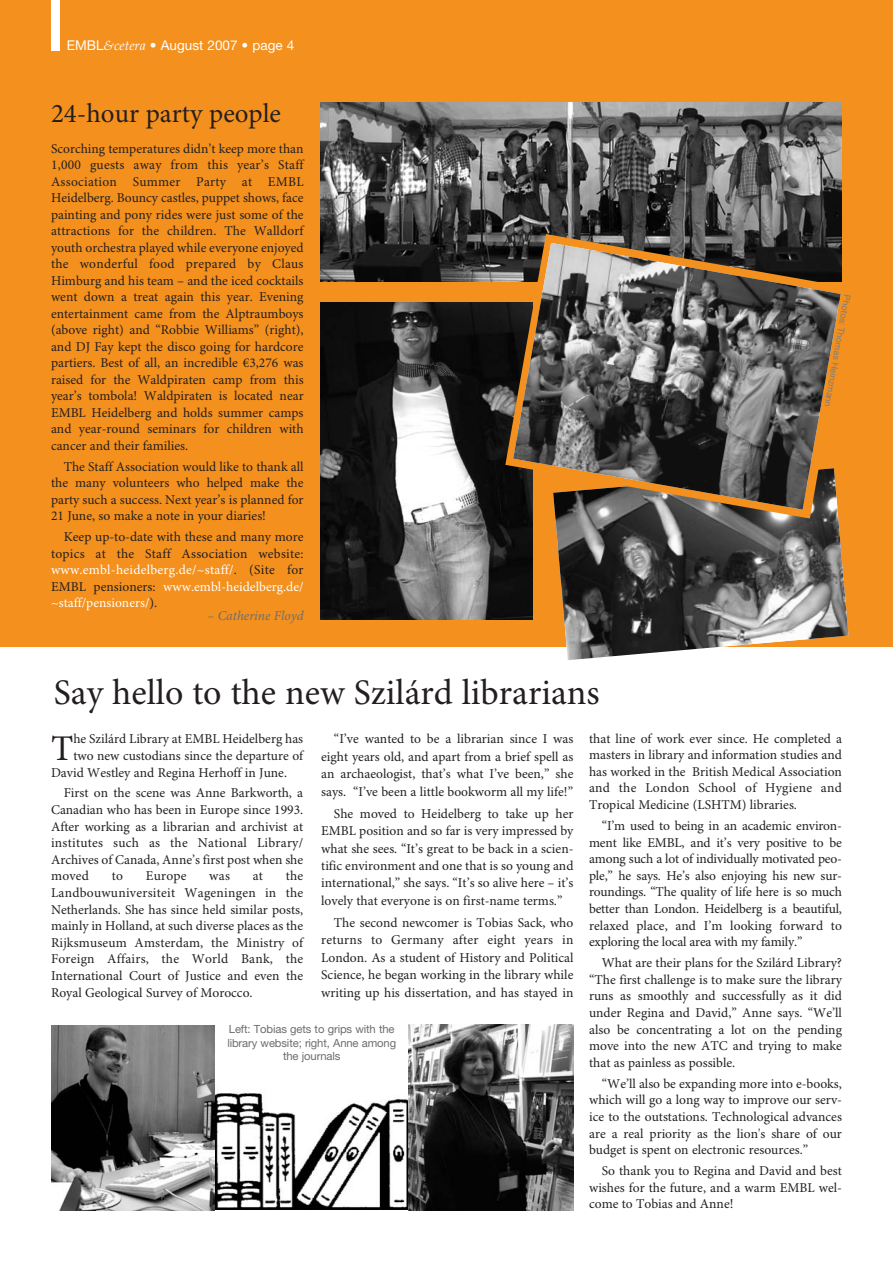
<style>
.page{position:relative;width:893px;height:1263px;background:#fff}
.page>*{position:absolute;margin:0;border:0;box-sizing:border-box;transform-origin:0 0}
.t1{font:36.15px "Minion Pro";color:#231f20}
.t2{font:36px "Minion Pro";color:#231f20}
.t3{font:27px "Minion Pro";color:#231f20}
.t4{font:13.5px/16.6px "Minion Pro";color:#231f20;text-align:justify}
.t5{font:13.5px "Helvetica Neue LT Pro";color:#fff}
.t6{font:italic 13.5px "Minion Pro";color:#6c6d70}
.t7{font:11.25px/13.5px "Helvetica Neue LT Pro";letter-spacing:-.01em;color:#6c6d70;text-align:center}
.t8{font:9px "Helvetica Neue LT Pro";color:#7b7d80}
.s1{font-family:"Palatino";font-style:italic}
.s2{color:#fff}
</style>
<div class="page">
<img style="left:215px;top:1093px;width:193px;height:117px">
<div style="left:0;top:0;width:893px;height:646px;background:#f4901d"></div>
<div style="left:51px;top:0;width:9px;height:51px;background:#fff"></div>
<img style="left:320px;top:102px;width:522px;height:180px">
<img style="left:321px;top:302px;width:211px;height:318px">
<img style="left:553px;top:518px;width:295px;height:142px">
<img style="left:51px;top:1025px;width:164px;height:185px">
<img style="left:408px;top:1025px;width:165px;height:185px">
<svg style="left:505px;top:234px;width:337px;height:284px;background:#645544"></svg>
<img style="left:513px;top:243px;width:328px;height:267px">
<p class="t5" style="left:67px;top:40px;width:229px">EMBL<span class="s1">&amp;cetera</span> • August 2007 • page 4</p>
<h3 class="t3" style="left:51px;top:103px;width:231px">24-hour party people</h3>
<p class="t4" style="left:51px;top:142px;width:254px">Scorching temperatures didn’t keep more than 1,000 guests away from this year’s Staff Association Summer Party at EMBL Heidelberg. Bouncy castles, puppet shows, face painting and pony rides were just some of the attractions for the children. The Walldorf youth orchestra played while everyone enjoyed the wonderful food prepared by Claus Himburg and his team – and the iced cocktails went down a treat again this year. Evening entertainment came from the Alptraumboys (above right) and “Robbie Williams” (right), and DJ Fay kept the disco going for hardcore partiers. Best of all, an incredible €3,276 was raised for the Waldpiraten camp from this year’s tombola! Waldpiraten is located near EMBL Heidelberg and holds summer camps and year-round seminars for children with cancer and their families.</p>
<p class="t4" style="left:51px;top:459px;width:254px;text-indent:13px">The Staff Association would like to thank all the many volunteers who helped make the party such a success. Next year’s is planned for 21 June, so make a note in your diaries!</p>
<p class="t4" style="left:51px;top:530px;width:254px;text-indent:13px">Keep up-to-date with these and many more topics at the Staff Association website: <span class="s2">www.embl-heidelberg.de/~staff/</span>. (Site for EMBL pensioners: <span class="s2">www.embl-heidelberg.de/ ~staff/pensioners/</span>).</p>
<p class="t6" style="left:208px;top:611px;width:98px">– Catherine Floyd</p>
<p class="t8" style="left:851px;top:295px;width:116px;rotate:100deg">Photos: Thomas Heinzmann</p>
<h2 class="t2" style="left:54px;top:679px;width:547px">Say hello to the new Szilárd librarians</h2>
<h1 class="t1" style="left:51px;top:735px;width:24px">T</h1>
<p class="t4" style="left:73px;top:732px;width:231px">he Szilárd Library at EMBL Heidelberg has</p>
<p class="t4" style="left:589px;top:731px;width:254px">that line of work ever since. He completed a masters in library and information studies and has worked in the British Medical Association and the London School of Hygiene and Tropical Medicine (LSHTM) libraries.</p>
<p class="t4" style="left:589px;top:818px;width:254px;text-indent:13px">“I’m used to being in an academic environ&shy;ment like EMBL, and it’s very positive to be among such a lot of individually motivated peo&shy;ple,” he says. He’s also enjoying his new sur&shy;roundings. “The quality of life here is so much better than London. Heidelberg is a beautiful, relaxed place, and I’m looking forward to exploring the local area with my family.”</p>
<p class="t4" style="left:589px;top:956px;width:254px;text-indent:13px">What are their plans for the Szilárd Library? “The first challenge is to make sure the library runs as smoothly and successfully as it did under Regina and David,” Anne says. “We’ll also be concentrating a lot on the pending move into the new ATC and trying to make that as painless as possible.</p>
<p class="t4" style="left:589px;top:1076px;width:254px;text-indent:13px">“We’ll also be expanding more into e-books, which will go a long way to improve our serv&shy;ice to the outstations. Technological advances are a real priority as the lion's share of our budget is spent on electronic resources.”</p>
<p class="t4" style="left:589px;top:1163px;width:254px;text-indent:13px">So thank you to Regina and David and best wishes for the future, and a warm EMBL wel&shy;come to Tobias and Anne!</p>
<p class="t4" style="left:321px;top:732px;width:254px;line-height:17.4px;text-indent:13px">“I’ve wanted to be a librarian since I was eight years old, and apart from a brief spell as an archaeologist, that’s what I’ve been,” she says. “I’ve been a little bookworm all my life!”</p>
<p class="t4" style="left:321px;top:806px;width:254px;line-height:17.4px;text-indent:13px">She moved to Heidelberg to take up her EMBL position and so far is very impressed by what she sees. “It’s great to be back in a scien&shy;tific environment and one that is so young and international,” she says. “It’s so alive here – it’s lovely that everyone is on first-name terms.”</p>
<p class="t4" style="left:321px;top:915px;width:254px;line-height:17.4px;text-indent:13px">The second newcomer is Tobias Sack, who returns to Germany after eight years in London. As a student of History and Political Science, he began working in the library while writing up his dissertation, and has stayed in</p>
<p class="t7" style="left:227px;top:1024px;width:170px">Left: Tobias gets to grips with the library website; right, Anne among the journals</p>
<p class="t4" style="left:73px;top:749px;width:231px">two new custodians since the departure of</p>
<p class="t4" style="left:51px;top:765px;width:238px">David Westley and Regina Herhoff in June.</p>
<p class="t4" style="left:51px;top:786px;width:254px;text-indent:13px">First on the scene was Anne Barkworth, a Canadian who has been in Europe since 1993.<br>After working as a librarian and archivist at institutes such as the National Library/ Archives of Canada, Anne’s first post when she moved</p>
<p class="t4" style="left:51px;top:869px;width:254px;text-indent:235px">the Landbouwuniversiteit Wageningen in the Netherlands. She has since held similar posts, mainly in Holland, at such diverse places as the Rijksmuseum Amsterdam, the Ministry of Foreign Affairs, the World Bank, the International Court of Justice and even the Royal Geological Survey of Morocco.</p>
<p class="t4" style="left:112px;top:869px;width:13px">to</p>
<p class="t4" style="left:146px;top:869px;width:42px">Europe</p>
<p class="t4" style="left:209px;top:869px;width:22px">was</p>
<p class="t4" style="left:253px;top:869px;width:12px">at</p>
</div>
